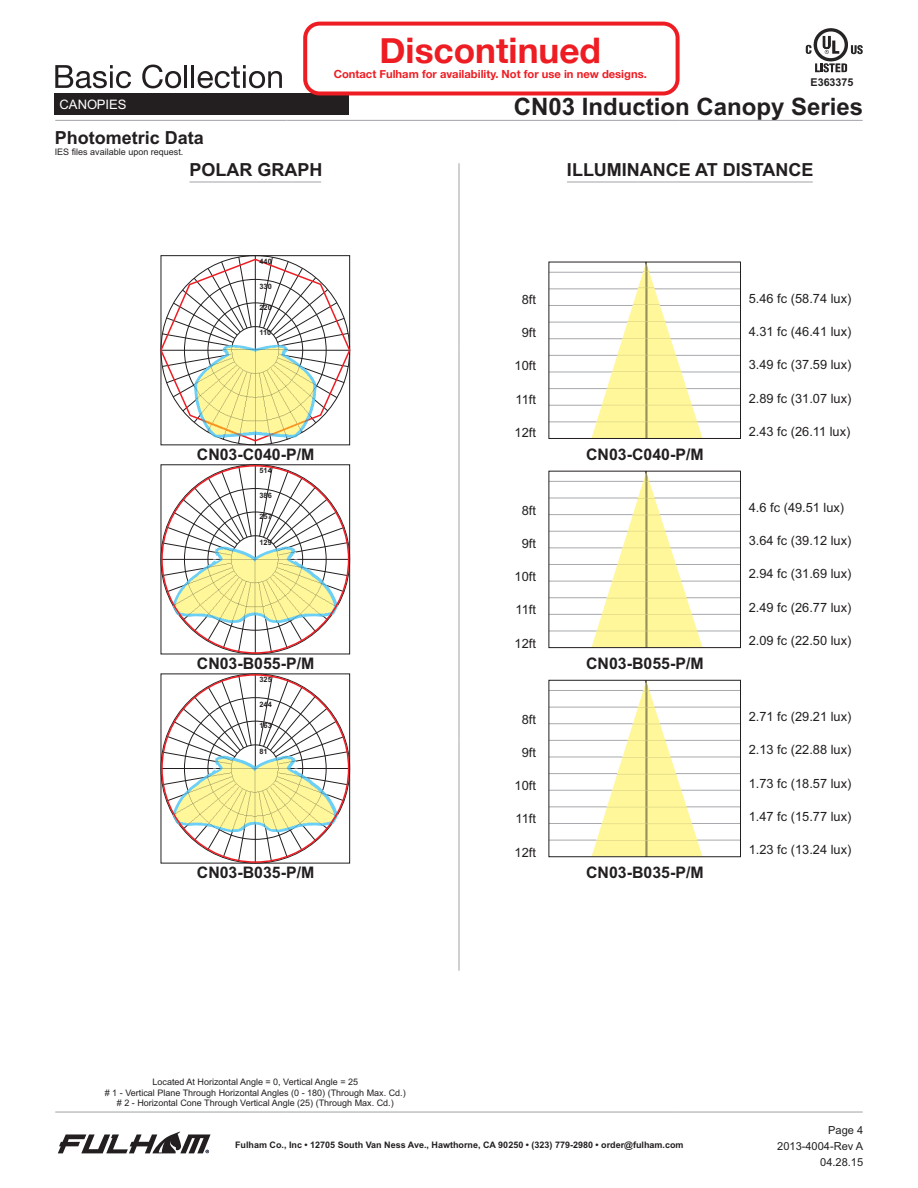
<style>
.page{position:relative;width:918px;height:1188px;background:#fff}
.page>*{position:absolute;margin:0;border:0;box-sizing:border-box;transform-origin:0 0}
.t1{font:700 35.25px "Helvetica Neue";color:#ee1d23}
.t2{font:700 24px "Arial";color:#231f20}
.t3{font:700 18px "Arial";color:#231f20}
.t4{font:700 15.9px "Arial";color:#231f20}
.t5{font:13.05px "Arial";color:#fff}
.t6{font:12.75px "Arial";color:#231f20}
.t7{font:700 11.25px "Helvetica Neue";color:#ee1d23}
.t8{font:11.1px/15.9px "Arial";color:#231f20;text-align:right}
.t9{font:700 10.8px "Arial";color:#231f20}
.t10{font:9px/10.1px "Arial";color:#231f20;text-align:center}
.t11{font:700 9px "Arial";color:#231f20}
.t12{font:700 7.35px "Arial";color:#231f20}
</style>
<div class="page">
<hr style="left:55px;top:120px;width:231px;height:1px;background:#a8a9ad">
<hr style="left:286px;top:120px;width:394px;height:1px;background:#a8a9ad">
<hr style="left:680px;top:120px;width:183px;height:1px;background:#a8a9ad">
<hr style="left:55px;top:1111px;width:231px;height:2px;background:#a8a9ad">
<hr style="left:286px;top:1111px;width:394px;height:2px;background:#a8a9ad">
<hr style="left:680px;top:1111px;width:183px;height:2px;background:#a8a9ad">
<hr style="left:458px;top:740px;width:2px;height:231px;background:#a8a9ad">
<hr style="left:458px;top:346px;width:2px;height:394px;background:#a8a9ad">
<hr style="left:458px;top:163px;width:2px;height:183px;background:#a8a9ad">
<hr style="left:567px;top:181px;width:70px;height:2px;background:#a8a9ad">
<hr style="left:637px;top:181px;width:120px;height:2px;background:#a8a9ad">
<hr style="left:757px;top:181px;width:56px;height:2px;background:#a8a9ad">
<hr style="left:189px;top:181px;width:38px;height:2px;background:#a8a9ad">
<hr style="left:227px;top:181px;width:64px;height:2px;background:#a8a9ad">
<hr style="left:291px;top:181px;width:30px;height:2px;background:#a8a9ad">
<svg style="left:806px;top:28px;width:57px;height:44px"></svg>
<div style="left:55px;top:93px;width:294px;height:22px;background:#231f20"></div>
<svg style="left:55px;top:65px;width:76px;height:23px"></svg>
<svg style="left:142px;top:65px;width:39px;height:23px"></svg>
<hr style="left:184px;top:65px;width:3px;height:23px;background:#231f20">
<hr style="left:192px;top:65px;width:2px;height:23px;background:#231f20">
<svg style="left:198px;top:65px;width:84px;height:23px"></svg>
<hr style="left:549px;top:422px;width:192px;height:1px;background:#a8a9ad">
<hr style="left:549px;top:405px;width:192px;height:1px;background:#a8a9ad">
<hr style="left:549px;top:388px;width:192px;height:1px;background:#a8a9ad">
<hr style="left:549px;top:372px;width:192px;height:1px;background:#a8a9ad">
<hr style="left:549px;top:355px;width:192px;height:1px;background:#a8a9ad">
<hr style="left:549px;top:338px;width:192px;height:1px;background:#a8a9ad">
<hr style="left:549px;top:305px;width:192px;height:1px;background:#a8a9ad">
<hr style="left:549px;top:289px;width:192px;height:1px;background:#a8a9ad">
<hr style="left:549px;top:272px;width:192px;height:1px;background:#a8a9ad">
<hr style="left:549px;top:322px;width:192px;height:1px;background:#a8a9ad">
<img style="left:591px;top:264px;width:112px;height:173px">
<hr style="left:549px;top:631px;width:192px;height:1px;background:#a8a9ad">
<hr style="left:549px;top:614px;width:192px;height:1px;background:#a8a9ad">
<hr style="left:549px;top:597px;width:192px;height:1px;background:#a8a9ad">
<hr style="left:549px;top:581px;width:192px;height:1px;background:#a8a9ad">
<hr style="left:549px;top:564px;width:192px;height:1px;background:#a8a9ad">
<hr style="left:549px;top:548px;width:192px;height:1px;background:#a8a9ad">
<hr style="left:549px;top:514px;width:192px;height:1px;background:#a8a9ad">
<hr style="left:549px;top:498px;width:192px;height:1px;background:#a8a9ad">
<hr style="left:549px;top:481px;width:192px;height:1px;background:#a8a9ad">
<hr style="left:549px;top:531px;width:192px;height:1px;background:#a8a9ad">
<img style="left:591px;top:473px;width:112px;height:173px">
<hr style="left:549px;top:840px;width:192px;height:1px;background:#a8a9ad">
<hr style="left:549px;top:823px;width:192px;height:1px;background:#a8a9ad">
<hr style="left:549px;top:807px;width:192px;height:1px;background:#a8a9ad">
<hr style="left:549px;top:790px;width:192px;height:1px;background:#a8a9ad">
<hr style="left:549px;top:773px;width:192px;height:1px;background:#a8a9ad">
<hr style="left:549px;top:757px;width:192px;height:1px;background:#a8a9ad">
<hr style="left:549px;top:723px;width:192px;height:1px;background:#a8a9ad">
<hr style="left:549px;top:707px;width:192px;height:1px;background:#a8a9ad">
<hr style="left:549px;top:690px;width:192px;height:1px;background:#a8a9ad">
<hr style="left:549px;top:740px;width:192px;height:1px;background:#a8a9ad">
<img style="left:591px;top:682px;width:112px;height:173px">
<div style="left:549px;top:262px;width:192px;height:177px;border:1px solid #231f20"></div>
<div style="left:549px;top:471px;width:192px;height:177px;border:1px solid #231f20"></div>
<div style="left:549px;top:680px;width:192px;height:177px;border:1px solid #231f20"></div>
<hr style="left:161px;top:768px;width:189px;height:1px;background:#231f20">
<hr style="left:255px;top:674px;width:1px;height:189px;background:#231f20">
<svg style="left:162px;top:782px;width:89px;height:80px"></svg>
<svg style="left:259px;top:778px;width:90px;height:84px"></svg>
<svg style="left:259px;top:675px;width:90px;height:84px"></svg>
<svg style="left:162px;top:675px;width:90px;height:81px"></svg>
<img style="left:173px;top:756px;width:165px;height:76px">
<hr style="left:255px;top:256px;width:1px;height:189px;background:#231f20">
<svg style="left:160px;top:257px;width:191px;height:187px"></svg>
<hr style="left:161px;top:559px;width:189px;height:1px;background:#231f20">
<hr style="left:255px;top:465px;width:1px;height:189px;background:#231f20">
<svg style="left:162px;top:573px;width:89px;height:80px"></svg>
<svg style="left:259px;top:569px;width:90px;height:84px"></svg>
<svg style="left:259px;top:466px;width:90px;height:84px"></svg>
<svg style="left:162px;top:466px;width:90px;height:81px"></svg>
<img style="left:173px;top:547px;width:165px;height:76px">
<img style="left:194px;top:345px;width:122px;height:93px">
<svg style="left:58px;top:1132px;width:153px;height:21px"></svg>
<div style="left:303px;top:22px;width:377px;height:73px;border:4px solid #ee1d23;border-radius:14px"></div>
<p class="t5" style="left:60px;top:99px;width:68px">CANOPIES</p>
<p class="t10" style="left:55px;top:147px;width:130px">IES files available upon request.</p>
<h3 class="t3" style="left:55px;top:131px;width:151px">Photometric Data</h3>
<h1 class="t1" style="left:380px;top:22px;width:223px">Discontinued</h1>
<p class="t7" style="left:334px;top:65px;width:315px">Contact Fulham for availability. Not for use in new designs.</p>
<p class="t9" style="left:811px;top:78px;width:45px">E363375</p>
<h2 class="t2" style="left:514px;top:98px;width:351px">CN03 Induction Canopy Series</h2>
<h3 class="t3" style="left:189px;top:163px;width:135px">POLAR GRAPH</h3>
<h3 class="t3" style="left:567px;top:163px;width:248px">ILLUMINANCE AT DISTANCE</h3>
<p class="t12" style="left:259px;top:259px;width:14px">440</p>
<p class="t12" style="left:260px;top:284px;width:14px">330</p>
<p class="t12" style="left:260px;top:305px;width:14px">220</p>
<p class="t12" style="left:260px;top:330px;width:13px">110</p>
<p class="t4" style="left:197px;top:448px;width:119px">CN03-C040-P/M</p>
<p class="t12" style="left:259px;top:468px;width:14px">514</p>
<p class="t12" style="left:260px;top:493px;width:14px">386</p>
<p class="t12" style="left:260px;top:514px;width:14px">257</p>
<p class="t12" style="left:260px;top:539px;width:14px">129</p>
<p class="t4" style="left:197px;top:657px;width:119px">CN03-B055-P/M</p>
<p class="t12" style="left:259px;top:677px;width:14px">325</p>
<p class="t12" style="left:260px;top:702px;width:14px">244</p>
<p class="t12" style="left:260px;top:723px;width:14px">163</p>
<p class="t12" style="left:260px;top:748px;width:10px">81</p>
<p class="t4" style="left:197px;top:867px;width:119px">CN03-B035-P/M</p>
<p class="t6" style="left:522px;top:295px;width:16px">8ft</p>
<p class="t6" style="left:522px;top:328px;width:16px">9ft</p>
<p class="t6" style="left:515px;top:361px;width:23px">10ft</p>
<p class="t6" style="left:516px;top:394px;width:22px">11ft</p>
<p class="t6" style="left:515px;top:427px;width:23px">12ft</p>
<p class="t6" style="left:522px;top:505px;width:16px">8ft</p>
<p class="t6" style="left:522px;top:538px;width:16px">9ft</p>
<p class="t6" style="left:515px;top:572px;width:23px">10ft</p>
<p class="t6" style="left:516px;top:605px;width:22px">11ft</p>
<p class="t6" style="left:515px;top:638px;width:23px">12ft</p>
<p class="t6" style="left:522px;top:714px;width:16px">8ft</p>
<p class="t6" style="left:522px;top:748px;width:16px">9ft</p>
<p class="t6" style="left:515px;top:781px;width:23px">10ft</p>
<p class="t6" style="left:516px;top:814px;width:22px">11ft</p>
<p class="t6" style="left:515px;top:847px;width:23px">12ft</p>
<p class="t4" style="left:586px;top:448px;width:119px">CN03-C040-P/M</p>
<p class="t4" style="left:586px;top:657px;width:119px">CN03-B055-P/M</p>
<p class="t4" style="left:586px;top:867px;width:119px">CN03-B035-P/M</p>
<p class="t6" style="left:749px;top:294px;width:104px">5.46 fc (58.74 lux)</p>
<p class="t6" style="left:749px;top:327px;width:104px">4.31 fc (46.41 lux)</p>
<p class="t6" style="left:749px;top:360px;width:104px">3.49 fc (37.59 lux)</p>
<p class="t6" style="left:749px;top:393px;width:104px">2.89 fc (31.07 lux)</p>
<p class="t6" style="left:749px;top:427px;width:103px">2.43 fc (26.11 lux)</p>
<p class="t6" style="left:749px;top:503px;width:97px">4.6 fc (49.51 lux)</p>
<p class="t6" style="left:749px;top:536px;width:104px">3.64 fc (39.12 lux)</p>
<p class="t6" style="left:749px;top:569px;width:104px">2.94 fc (31.69 lux)</p>
<p class="t6" style="left:749px;top:602px;width:104px">2.49 fc (26.77 lux)</p>
<p class="t6" style="left:749px;top:636px;width:104px">2.09 fc (22.50 lux)</p>
<p class="t6" style="left:749px;top:712px;width:104px">2.71 fc (29.21 lux)</p>
<p class="t6" style="left:749px;top:745px;width:104px">2.13 fc (22.88 lux)</p>
<p class="t6" style="left:749px;top:778px;width:104px">1.73 fc (18.57 lux)</p>
<p class="t6" style="left:749px;top:812px;width:104px">1.47 fc (15.77 lux)</p>
<p class="t6" style="left:749px;top:845px;width:104px">1.23 fc (13.24 lux)</p>
<p class="t10" style="left:105px;top:1078px;width:302px">Located At Horizontal Angle = 0, Vertical Angle = 25<br># 1 - Vertical Plane Through Horizontal Angles (0 - 180) (Through Max. Cd.) # 2 - Horizontal Cone Through Vertical Angle (25) (Through Max. Cd.)</p>
<p class="t11" style="left:235px;top:1142px;width:450px">Fulham Co., Inc • 12705 South Van Ness Ave., Hawthorne, CA 90250 • (323) 779-2980 • order@fulham.com</p>
<p class="t8" style="left:828px;top:1123px;width:37px">Page 4</p>
<p class="t8" style="left:777px;top:1139px;width:88px">2013-4004-Rev A<br>04.28.15</p>
</div>
